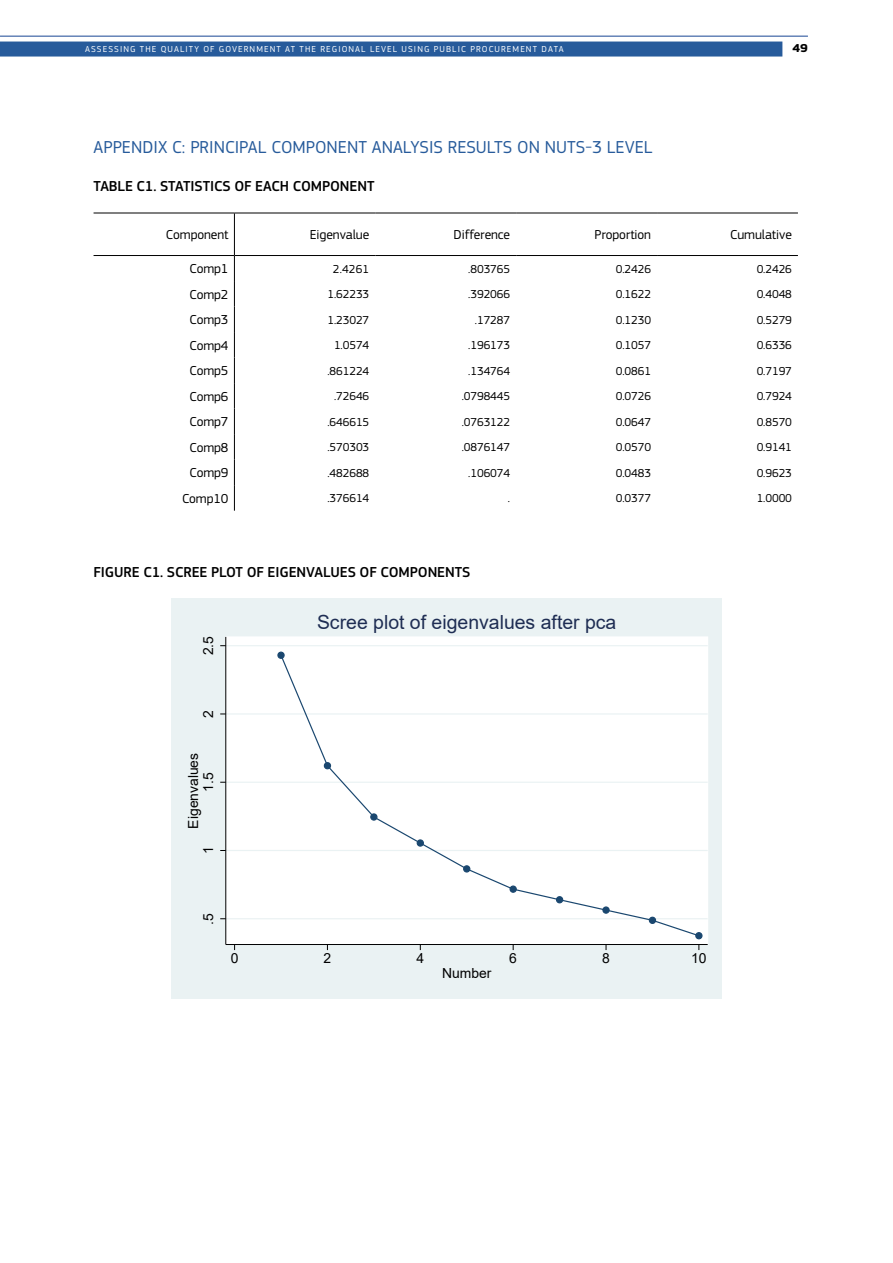
<style>
.page{position:relative;width:893px;height:1263px;background:#fff}
.page>*{position:absolute;margin:0;border:0;box-sizing:border-box;transform-origin:0 0}
.t1{font:19.5px "Arial";color:#1e2d53}
.t2{font:18px "EC Square Sans Pro";color:#275b9b}
.t3{font:500 15px "EC Square Sans Pro";letter-spacing:-.005em;color:#000}
.t4{font:13.95px "Arial";color:#000}
.t5{font:13.5px "EC Square Sans Pro";letter-spacing:-.005em;color:#000}
.t6{font:12px "EC Square Sans Pro";letter-spacing:-.005em;color:#000}
.t7{font:700 12px "EC Square Sans Pro";color:#000;scale:1.07 1}
.t8{font:9px "EC Square Sans Pro";letter-spacing:.12em;color:#fff}
</style>
<div class="page">
<hr style="left:94px;top:213px;width:140px;height:1px;background:#000">
<hr style="left:234px;top:213px;width:141px;height:1px;background:#000">
<hr style="left:375px;top:213px;width:141px;height:1px;background:#000">
<hr style="left:516px;top:213px;width:141px;height:1px;background:#000">
<hr style="left:657px;top:213px;width:141px;height:1px;background:#000">
<hr style="left:94px;top:255px;width:140px;height:1px;background:#000">
<hr style="left:234px;top:255px;width:141px;height:1px;background:#000">
<hr style="left:375px;top:255px;width:141px;height:1px;background:#000">
<hr style="left:516px;top:255px;width:141px;height:1px;background:#000">
<hr style="left:657px;top:255px;width:141px;height:1px;background:#000">
<hr style="left:234px;top:213px;width:1px;height:42px;background:#000">
<svg style="left:234px;top:256px;width:1px;height:255px"></svg>
<div style="left:171px;top:599px;width:550px;height:400px;background:#eaf2f3"></div>
<div style="left:226px;top:637px;width:482px;height:307px;background:#fff"></div>
<hr style="left:226px;top:918px;width:482px;height:1px;background:#eaf2f3">
<hr style="left:226px;top:850px;width:482px;height:1px;background:#eaf2f3">
<hr style="left:226px;top:782px;width:482px;height:1px;background:#eaf2f3">
<hr style="left:226px;top:713px;width:482px;height:1px;background:#eaf2f3">
<hr style="left:226px;top:645px;width:482px;height:1px;background:#eaf2f3">
<svg style="left:279px;top:657px;width:421px;height:278px"></svg>
<div style="left:277px;top:652px;width:8px;height:7px;background:#1a476f;border:1px solid #1a476f;border-radius:50%"></div>
<div style="left:324px;top:762px;width:7px;height:7px;background:#1a476f;border:1px solid #1a476f;border-radius:50%"></div>
<div style="left:370px;top:813px;width:7px;height:8px;background:#1a476f;border:1px solid #1a476f;border-radius:50%"></div>
<div style="left:417px;top:839px;width:7px;height:8px;background:#1a476f;border:1px solid #1a476f;border-radius:50%"></div>
<div style="left:463px;top:865px;width:7px;height:7px;background:#1a476f;border:1px solid #1a476f;border-radius:50%"></div>
<div style="left:509px;top:885px;width:8px;height:8px;background:#1a476f;border:1px solid #1a476f;border-radius:50%"></div>
<div style="left:556px;top:896px;width:7px;height:7px;background:#1a476f;border:1px solid #1a476f;border-radius:50%"></div>
<div style="left:602px;top:906px;width:8px;height:8px;background:#1a476f;border:1px solid #1a476f;border-radius:50%"></div>
<div style="left:649px;top:917px;width:7px;height:7px;background:#1a476f;border:1px solid #1a476f;border-radius:50%"></div>
<div style="left:695px;top:932px;width:7px;height:7px;background:#1a476f;border:1px solid #1a476f;border-radius:50%"></div>
<hr style="left:225px;top:637px;width:1px;height:307px;background:#000">
<hr style="left:226px;top:944px;width:482px;height:1px;background:#000">
<div style="left:0;top:42px;width:782px;height:15px;background:#275b9b"></div>
<hr style="left:0;top:36px;width:808px;height:1px;background:#184694">
<p class="t8" style="left:85px;top:44px;width:480px">ASSESSING THE QUALITY OF GOVERNMENT AT THE REGIONAL LEVEL USING PUBLIC PROCUREMENT DATA</p>
<p class="t7" style="left:793px;top:41px;width:16px">49</p>
<h2 class="t2" style="left:94px;top:137px;width:560px">APPENDIX C: PRINCIPAL COMPONENT ANALYSIS RESULTS ON NUTS-3 LEVEL</h2>
<p class="t3" style="left:94px;top:177px;width:282px">TABLE C1. STATISTICS OF EACH COMPONENT</p>
<p class="t5" style="left:166px;top:227px;width:64px">Component</p>
<p class="t5" style="left:310px;top:227px;width:61px">Eigenvalue</p>
<p class="t5" style="left:453px;top:227px;width:58px">Difference</p>
<p class="t5" style="left:595px;top:227px;width:58px">Proportion</p>
<p class="t5" style="left:730px;top:227px;width:63px">Cumulative</p>
<p class="t5" style="left:189px;top:261px;width:40px">Comp1</p>
<p class="t6" style="left:333px;top:262px;width:38px">2.4261</p>
<p class="t6" style="left:468px;top:262px;width:43px">.803765</p>
<p class="t6" style="left:616px;top:262px;width:37px">0.2426</p>
<p class="t6" style="left:757px;top:262px;width:37px">0.2426</p>
<p class="t5" style="left:189px;top:286px;width:40px">Comp2</p>
<p class="t6" style="left:327px;top:287px;width:43px">1.62233</p>
<p class="t6" style="left:468px;top:287px;width:43px">.392066</p>
<p class="t6" style="left:616px;top:287px;width:37px">0.1622</p>
<p class="t6" style="left:757px;top:287px;width:37px">0.4048</p>
<p class="t5" style="left:189px;top:312px;width:40px">Comp3</p>
<p class="t6" style="left:327px;top:313px;width:43px">1.23027</p>
<p class="t6" style="left:475px;top:313px;width:37px">.17287</p>
<p class="t6" style="left:616px;top:313px;width:37px">0.1230</p>
<p class="t6" style="left:757px;top:313px;width:37px">0.5279</p>
<p class="t5" style="left:189px;top:338px;width:40px">Comp4</p>
<p class="t6" style="left:334px;top:338px;width:37px">1.0574</p>
<p class="t6" style="left:468px;top:338px;width:43px">.196173</p>
<p class="t6" style="left:616px;top:338px;width:37px">0.1057</p>
<p class="t6" style="left:757px;top:338px;width:37px">0.6336</p>
<p class="t5" style="left:189px;top:363px;width:40px">Comp5</p>
<p class="t6" style="left:327px;top:364px;width:43px">.861224</p>
<p class="t6" style="left:468px;top:364px;width:43px">.134764</p>
<p class="t6" style="left:616px;top:364px;width:37px">0.0861</p>
<p class="t6" style="left:757px;top:364px;width:37px">0.7197</p>
<p class="t5" style="left:189px;top:389px;width:40px">Comp6</p>
<p class="t6" style="left:334px;top:389px;width:37px">.72646</p>
<p class="t6" style="left:462px;top:389px;width:50px">.0798445</p>
<p class="t6" style="left:616px;top:389px;width:37px">0.0726</p>
<p class="t6" style="left:757px;top:389px;width:37px">0.7924</p>
<p class="t5" style="left:189px;top:414px;width:40px">Comp7</p>
<p class="t6" style="left:327px;top:415px;width:43px">.646615</p>
<p class="t6" style="left:462px;top:415px;width:50px">.0763122</p>
<p class="t6" style="left:616px;top:415px;width:37px">0.0647</p>
<p class="t6" style="left:757px;top:415px;width:37px">0.8570</p>
<p class="t5" style="left:189px;top:440px;width:40px">Comp8</p>
<p class="t6" style="left:327px;top:440px;width:43px">.570303</p>
<p class="t6" style="left:462px;top:440px;width:50px">.0876147</p>
<p class="t6" style="left:616px;top:440px;width:37px">0.0570</p>
<p class="t6" style="left:757px;top:440px;width:37px">0.9141</p>
<p class="t5" style="left:189px;top:465px;width:40px">Comp9</p>
<p class="t6" style="left:327px;top:466px;width:43px">.482688</p>
<p class="t6" style="left:468px;top:466px;width:43px">.106074</p>
<p class="t6" style="left:616px;top:466px;width:37px">0.0483</p>
<p class="t6" style="left:757px;top:466px;width:37px">0.9623</p>
<p class="t5" style="left:182px;top:491px;width:48px">Comp10</p>
<p class="t6" style="left:327px;top:491px;width:43px">.376614</p>
<p class="t6" style="left:508px;top:491px;width:4px">.</p>
<p class="t6" style="left:616px;top:491px;width:37px">0.0377</p>
<p class="t6" style="left:757px;top:491px;width:37px">1.0000</p>
<p class="t3" style="left:94px;top:563px;width:378px">FIGURE C1. SCREE PLOT OF EIGENVALUES OF COMPONENTS</p>
<p class="t4" style="left:199px;top:655px;width:21px;rotate:-90deg">2.5</p>
<p class="t4" style="left:199px;top:718px;width:9px;rotate:-90deg">2</p>
<p class="t4" style="left:183px;top:828px;width:77px;rotate:-90deg">Eigenvalues</p>
<p class="t4" style="left:199px;top:792px;width:21px;rotate:-90deg">1.5</p>
<p class="t4" style="left:199px;top:854px;width:9px;rotate:-90deg">1</p>
<h1 class="t1" style="left:317px;top:608px;width:301px">Scree plot of eigenvalues after pca</h1>
<p class="t4" style="left:199px;top:924px;width:13px;rotate:-90deg">.5</p>
<p class="t4" style="left:231px;top:948px;width:9px">0</p>
<p class="t4" style="left:324px;top:948px;width:9px">2</p>
<p class="t4" style="left:416px;top:948px;width:9px">4</p>
<p class="t4" style="left:509px;top:948px;width:9px">6</p>
<p class="t4" style="left:602px;top:948px;width:9px">8</p>
<p class="t4" style="left:691px;top:948px;width:17px">10</p>
<p class="t4" style="left:442px;top:963px;width:51px">Number</p>
</div>
